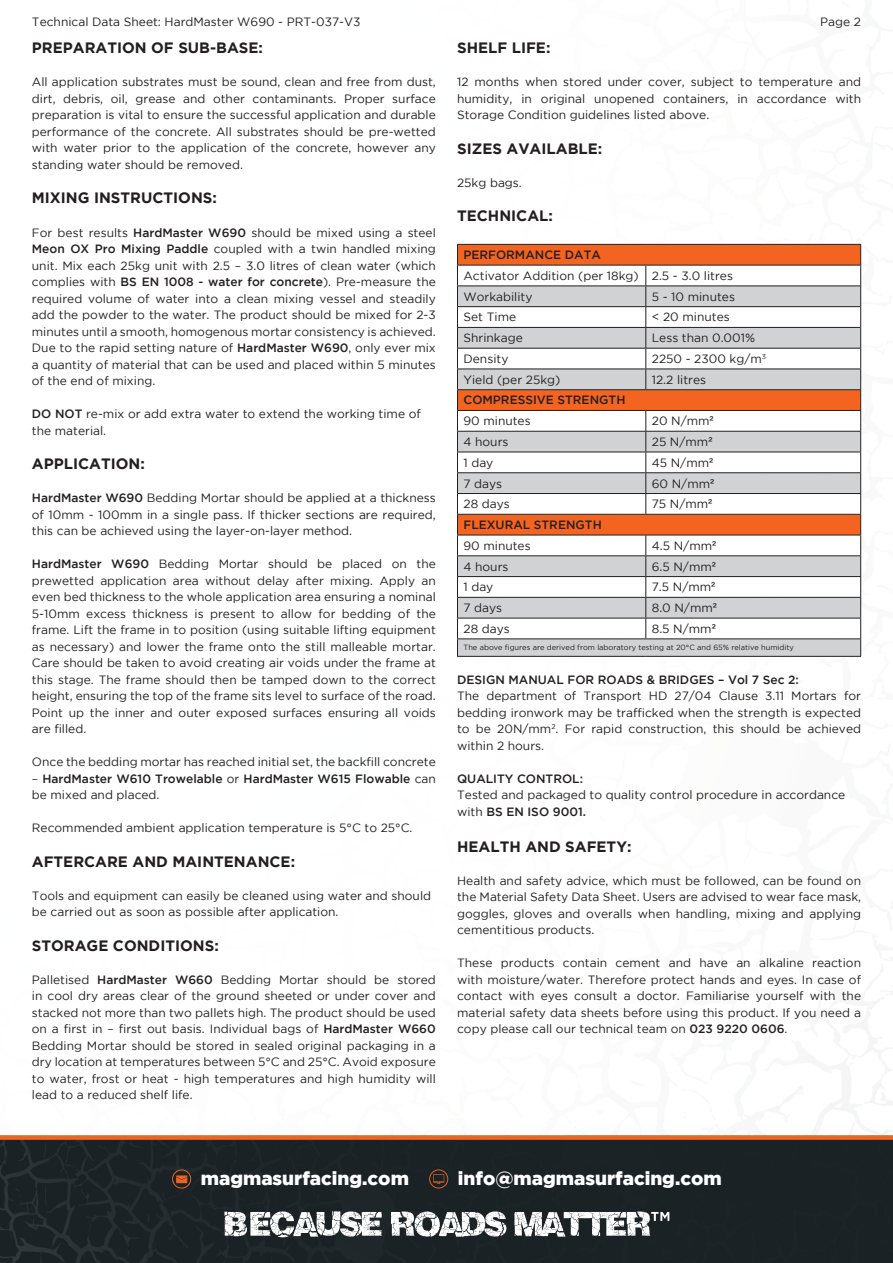
<style>
.page{position:relative;width:893px;height:1263px;background:#fff}
.page>*{position:absolute;margin:0;border:0;box-sizing:border-box;transform-origin:0 0}
.t1{font:900 18.9px "Gotham";color:#fff}
.t2{font:700 15px "Gotham";color:#231f20}
.t3{font:12px/16.5px "Gotham";color:#231f20;text-align:justify}
.t4{font:500 12px/16.5px "Gotham";color:#231f20}
.t5{font:7.5px "Gotham";color:#231f20}
.s1{font-weight:500}
.s2{font-weight:400}
.s3{font-family:"Arial"}
</style>
<div class="page">
<img style="left:0;top:243px;width:893px;height:1020px">
<svg style="left:224px;top:1211px;width:158px;height:26px"></svg>
<svg style="left:391px;top:1211px;width:115px;height:26px"></svg>
<svg style="left:514px;top:1211px;width:155px;height:26px"></svg>
<svg style="left:172px;top:1169px;width:19px;height:19px"></svg>
<svg style="left:429px;top:1169px;width:19px;height:19px"></svg>
<hr style="left:457px;top:244px;width:189px;height:1px;background:#231f20">
<hr style="left:646px;top:244px;width:215px;height:1px;background:#231f20">
<hr style="left:457px;top:656px;width:189px;height:1px;background:#231f20">
<hr style="left:646px;top:656px;width:215px;height:1px;background:#231f20">
<svg style="left:457px;top:245px;width:404px;height:411px"></svg>
<hr style="left:457px;top:493px;width:189px;height:1px;background:#231f20">
<hr style="left:457px;top:618px;width:189px;height:1px;background:#231f20">
<hr style="left:646px;top:493px;width:215px;height:1px;background:#231f20">
<hr style="left:646px;top:618px;width:215px;height:1px;background:#231f20">
<p class="t3" style="left:32px;top:13px;width:330px">Technical Data Sheet: HardMaster W690 - PRT-037-V3</p>
<p class="t3" style="left:820px;top:13px;width:42px">Page 2</p>
<p class="t2" style="left:32px;top:39px;width:233px">PREPARATION OF SUB-BASE:</p>
<p class="t3" style="left:32px;top:74px;width:405px">All application substrates must be sound, clean and free from dust, dirt, debris, oil, grease and other contaminants. Proper surface preparation is vital to ensure the successful application and durable performance of the concrete. All substrates should be pre-wetted with water prior to the application of the concrete, however any standing water should be removed.</p>
<p class="t2" style="left:32px;top:189px;width:187px">MIXING INSTRUCTIONS:</p>
<p class="t3" style="left:32px;top:224px;width:405px">For best results <span class="s1">HardMaster W690</span> should be mixed using a steel <span class="s1">Meon OX Pro Mixing Paddle</span> coupled with a twin handled mixing unit. Mix each 25kg unit with 2.5 – 3.0 litres of clean water (which complies with <span class="s1">BS EN 1008 - water for concrete</span>). Pre-measure the required volume of water into a clean mixing vessel and steadily add the powder to the water. The product should be mixed for 2-3 minutes until a smooth, homogenous mortar consistency is achieved.<br>Due to the rapid setting nature of <span class="s1">HardMaster W690</span>, only ever mix a quantity of material that can be used and placed within 5 minutes of the end of mixing.</p>
<p class="t3" style="left:32px;top:405px;width:391px"><span class="s1">DO NOT</span> re-mix or add extra water to extend the working time of</p>
<p class="t3" style="left:32px;top:422px;width:76px">the material.</p>
<p class="t2" style="left:32px;top:455px;width:114px">APPLICATION:</p>
<p class="t3" style="left:32px;top:489px;width:405px"><span class="s1">HardMaster W690</span> Bedding Mortar should be applied at a thickness of 10mm - 100mm in a single pass. If thicker sections are required, this can be achieved using the layer-on-layer method.</p>
<p class="t3" style="left:32px;top:555px;width:405px"><span class="s1">HardMaster W690</span> Bedding Mortar should be placed on the prewetted application area without delay after mixing. Apply an even bed thickness to the whole application area ensuring a nominal</p>
<p class="t3" style="left:32px;top:605px;width:405px">5-10mm excess thickness is present to allow for bedding of the frame. Lift the frame in to position (using suitable lifting equipment as necessary) and lower the frame onto the still malleable mortar.<br>Care should be taken to avoid creating air voids under the frame at this stage. The frame should then be tamped down to the correct height, ensuring the top of the frame sits level to surface of the road.<br>Point up the inner and outer exposed surfaces ensuring all voids are filled.</p>
<p class="t3" style="left:32px;top:753px;width:405px">Once the bedding mortar has reached initial set, the backfill concrete</p>
<p class="t4" style="left:32px;top:770px;width:405px"><span class="s2">–</span> HardMaster W610 Trowelable <span class="s2">or</span> HardMaster W615 Flowable <span class="s2">can be mixed and placed.</span></p>
<p class="t3" style="left:32px;top:819px;width:382px">Recommended ambient application temperature is 5°C to 25°C.</p>
<p class="t2" style="left:32px;top:852px;width:265px">AFTERCARE AND MAINTENANCE:</p>
<p class="t3" style="left:32px;top:887px;width:401px">Tools and equipment can easily be cleaned using water and should</p>
<p class="t3" style="left:32px;top:903px;width:308px">be carried out as soon as possible after application.</p>
<p class="t2" style="left:32px;top:936px;width:188px">STORAGE CONDITIONS:</p>
<p class="t3" style="left:32px;top:971px;width:405px">Palletised <span class="s1">HardMaster W660</span> Bedding Mortar should be stored in cool dry areas clear of the ground sheeted or under cover and stacked not more than two pallets high. The product should be used on a first in – first out basis. Individual bags of <span class="s1">HardMaster W660<br></span>Bedding Mortar should be stored in sealed original packaging in a dry location at temperatures between 5°C and 25°C. Avoid exposure to water, frost or heat - high temperatures and high humidity will lead to a reduced shelf life.</p>
<p class="t2" style="left:457px;top:39px;width:95px">SHELF LIFE:</p>
<p class="t3" style="left:457px;top:74px;width:405px">12 months when stored under cover, subject to temperature and humidity, in original unopened containers, in accordance with Storage Condition guidelines listed above.</p>
<p class="t2" style="left:457px;top:140px;width:147px">SIZES AVAILABLE:</p>
<p class="t3" style="left:457px;top:174px;width:66px">25kg bags.</p>
<p class="t2" style="left:457px;top:207px;width:97px">TECHNICAL:</p>
<p class="t4" style="left:463px;top:246px;width:139px">PERFORMANCE DATA</p>
<p class="t3" style="left:463px;top:267px;width:177px">Activator Addition (per 18kg)</p>
<p class="t3" style="left:652px;top:267px;width:83px">2.5 - 3.0 litres</p>
<p class="t3" style="left:463px;top:288px;width:71px">Workability</p>
<p class="t3" style="left:652px;top:288px;width:85px">5 - 10 minutes</p>
<p class="t3" style="left:463px;top:309px;width:54px">Set Time</p>
<p class="t3" style="left:652px;top:309px;width:79px">&lt; 20 minutes</p>
<p class="t3" style="left:463px;top:329px;width:61px">Shrinkage</p>
<p class="t3" style="left:652px;top:329px;width:105px">Less than 0.001%</p>
<p class="t3" style="left:463px;top:350px;width:46px">Density</p>
<p class="t3" style="left:652px;top:350px;width:116px">2250 - 2300 kg/m<sup>3</sup></p>
<p class="t3" style="left:463px;top:371px;width:98px">Yield (per 25kg)</p>
<p class="t3" style="left:652px;top:371px;width:56px">12.2 litres</p>
<p class="t4" style="left:463px;top:392px;width:163px">COMPRESSIVE STRENGTH</p>
<p class="t3" style="left:463px;top:413px;width:69px">90 minutes</p>
<p class="t3" style="left:652px;top:413px;width:63px">20 N/mm<span class="s3">²</span></p>
<p class="t3" style="left:463px;top:433px;width:47px">4 hours</p>
<p class="t3" style="left:652px;top:433px;width:62px">25 N/mm<span class="s3">²</span></p>
<p class="t3" style="left:463px;top:454px;width:31px">1 day</p>
<p class="t3" style="left:652px;top:454px;width:63px">45 N/mm<span class="s3">²</span></p>
<p class="t3" style="left:463px;top:475px;width:40px">7 days</p>
<p class="t3" style="left:652px;top:475px;width:64px">60 N/mm<span class="s3">²</span></p>
<p class="t3" style="left:463px;top:496px;width:48px">28 days</p>
<p class="t3" style="left:652px;top:496px;width:62px">75 N/mm<span class="s3">²</span></p>
<p class="t4" style="left:463px;top:516px;width:140px">FLEXURAL STRENGTH</p>
<p class="t3" style="left:463px;top:537px;width:69px">90 minutes</p>
<p class="t3" style="left:652px;top:537px;width:66px">4.5 N/mm<span class="s3">²</span></p>
<p class="t3" style="left:463px;top:558px;width:47px">4 hours</p>
<p class="t3" style="left:652px;top:558px;width:66px">6.5 N/mm<span class="s3">²</span></p>
<p class="t3" style="left:463px;top:579px;width:31px">1 day</p>
<p class="t3" style="left:652px;top:579px;width:65px">7.5 N/mm<span class="s3">²</span></p>
<p class="t3" style="left:463px;top:599px;width:40px">7 days</p>
<p class="t3" style="left:652px;top:599px;width:67px">8.0 N/mm<span class="s3">²</span></p>
<p class="t3" style="left:463px;top:620px;width:48px">28 days</p>
<p class="t3" style="left:652px;top:620px;width:65px">8.5 N/mm<span class="s3">²</span></p>
<p class="t5" style="left:463px;top:643px;width:332px">The above figures are derived from laboratory testing at 20°C and 65% relative humidity</p>
<p class="t4" style="left:457px;top:671px;width:343px">DESIGN MANUAL FOR ROADS &amp; BRIDGES – Vol 7 Sec 2:</p>
<p class="t3" style="left:457px;top:687px;width:405px">The department of Transport HD 27/04 Clause 3.11 Mortars for bedding ironwork may be trafficked when the strength is expected to be 20N/mm<sup>2</sup>. For rapid construction, this should be achieved within 2 hours.</p>
<p class="t4" style="left:457px;top:770px;width:127px">QUALITY CONTROL:</p>
<p class="t3" style="left:457px;top:786px;width:390px">Tested and packaged to quality control procedure in accordance</p>
<p class="t4" style="left:457px;top:803px;width:130px"><span class="s2">with</span> BS EN ISO 9001.</p>
<p class="t2" style="left:457px;top:838px;width:176px">HEALTH AND SAFETY:</p>
<p class="t3" style="left:457px;top:872px;width:405px">Health and safety advice, which must be followed, can be found on the Material Safety Data Sheet. Users are advised to wear face mask, goggles, gloves and overalls when handling, mixing and applying cementitious products.</p>
<p class="t3" style="left:457px;top:954px;width:405px">These products contain cement and have an alkaline reaction with moisture/water. Therefore protect hands and eyes. In case of contact with eyes consult a doctor. Familiarise yourself with the material safety data sheets before using this product. If you need a copy please call our technical team on <span class="s1">023 9220 0606</span>.</p>
<h1 class="t1" style="left:201px;top:1168px;width:210px">magmasurfacing.com</h1>
<h1 class="t1" style="left:458px;top:1168px;width:265px">info@magmasurfacing.com</h1>
</div>
